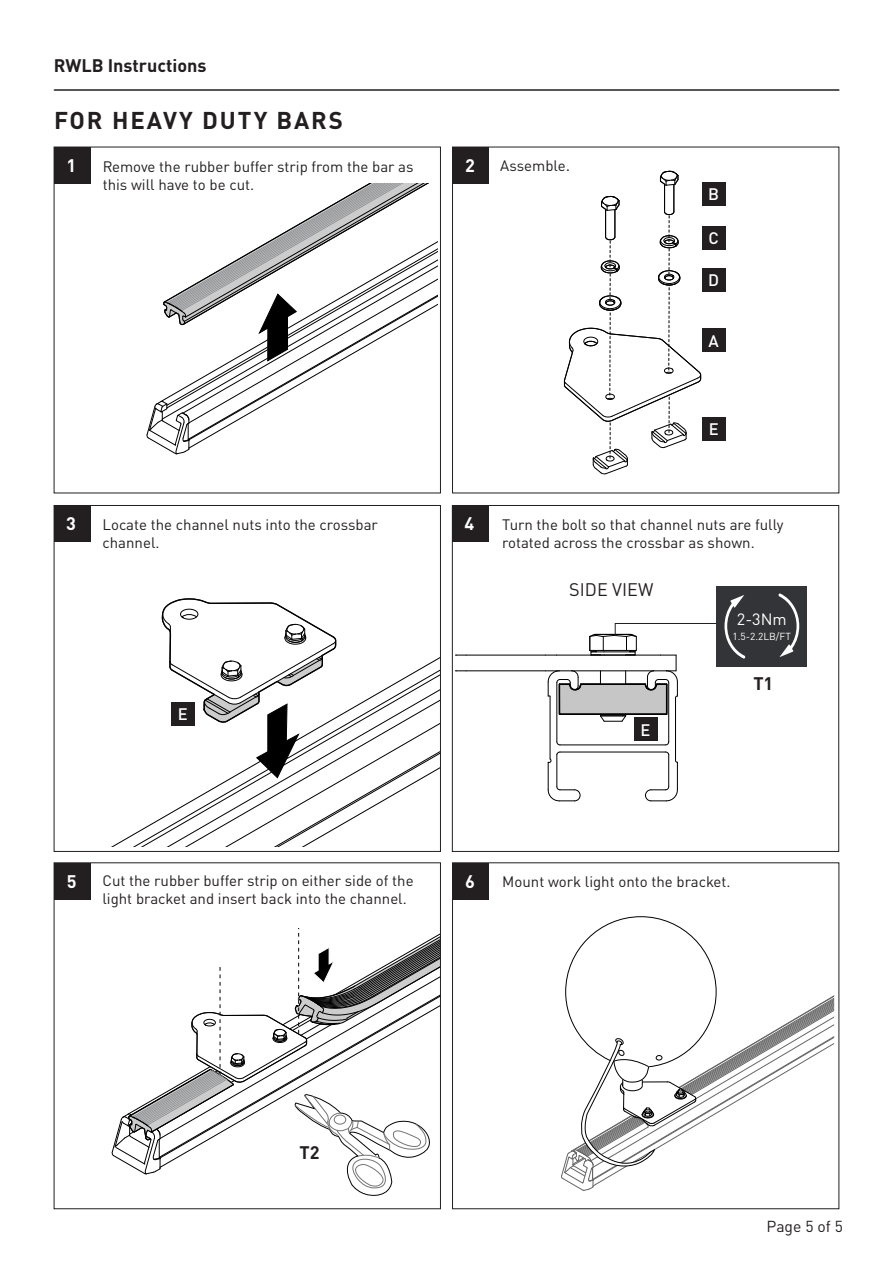
<style>
.page{position:relative;width:893px;height:1263px;background:#fff}
.page>*{position:absolute;margin:0;border:0;box-sizing:border-box;transform-origin:0 0}
.t1{font:700 24px "DINOT";letter-spacing:.08em;color:#231f20}
.t2{font:700 18px "DINOT";color:#231f20}
.t3{font:18px "DINOT";color:#231f20}
.t4{font:700 18px "DINOT";color:#fff}
.Parts_Numbers{font:500 16.5px "DINOT";color:#fff}
.t5{font:16.2px "DINOT";color:#fff}
.t6{font:15.75px "DINOT";color:#231f20}
.t7{font:15px/18px "DINOT";color:#231f20}
.t8{font:10.2px "DINOT";color:#fff}
.s1{font-size:16.5px}
</style>
<div class="page">
<hr style="left:54px;top:90px;width:785px;height:1px;background:#231f20">
<hr style="left:466px;top:655px;width:79px;height:1px;background:#000">
<hr style="left:466px;top:670px;width:79px;height:1px;background:#000">
<hr style="left:556px;top:683px;width:1px;height:59px;background:#000">
<hr style="left:560px;top:744px;width:106px;height:1px;background:#000">
<hr style="left:668px;top:683px;width:1px;height:59px;background:#000">
<hr style="left:675px;top:698px;width:1px;height:62px;background:#000">
<svg style="left:645px;top:741px;width:33px;height:61px"></svg>
<hr style="left:560px;top:752px;width:106px;height:1px;background:#000">
<svg style="left:547px;top:741px;width:34px;height:61px"></svg>
<hr style="left:550px;top:696px;width:1px;height:63px;background:#000">
<svg style="left:113px;top:657px;width:326px;height:189px"></svg>
<svg style="left:161px;top:598px;width:176px;height:181px"></svg>
<svg style="left:564px;top:171px;width:137px;height:303px"></svg>
<div style="left:702px;top:182px;width:24px;height:24px;background:#231f20"></div>
<div style="left:702px;top:226px;width:24px;height:24px;background:#231f20"></div>
<div style="left:702px;top:268px;width:24px;height:24px;background:#231f20"></div>
<div style="left:702px;top:417px;width:24px;height:24px;background:#231f20"></div>
<div style="left:171px;top:702px;width:24px;height:24px;background:#231f20"></div>
<div style="left:634px;top:717px;width:23px;height:24px;background:#231f20"></div>
<div style="left:702px;top:328px;width:24px;height:24px;background:#231f20"></div>
<svg style="left:146px;top:401px;width:44px;height:53px"></svg>
<svg style="left:162px;top:301px;width:179px;height:118px"></svg>
<svg style="left:164px;top:183px;width:274px;height:178px"></svg>
<svg style="left:561px;top:916px;width:273px;height:275px"></svg>
<div style="left:716px;top:586px;width:91px;height:80px;background:#333438"></div>
<svg style="left:724px;top:595px;width:21px;height:63px"></svg>
<svg style="left:778px;top:593px;width:21px;height:64px"></svg>
<svg style="left:545px;top:623px;width:172px;height:99px"></svg>
<svg style="left:112px;top:928px;width:327px;height:268px"></svg>
<div style="left:452px;top:505px;width:387px;height:346px;border:1px solid #231f20"></div>
<div style="left:452px;top:505px;width:36px;height:37px;background:#231f20"></div>
<div style="left:54px;top:863px;width:387px;height:346px;border:1px solid #231f20"></div>
<div style="left:452px;top:863px;width:387px;height:346px;border:1px solid #231f20"></div>
<div style="left:54px;top:505px;width:387px;height:346px;border:1px solid #231f20"></div>
<div style="left:54px;top:147px;width:36px;height:36px;background:#231f20"></div>
<div style="left:452px;top:147px;width:37px;height:36px;background:#231f20"></div>
<div style="left:54px;top:505px;width:36px;height:37px;background:#231f20"></div>
<div style="left:54px;top:863px;width:36px;height:36px;background:#231f20"></div>
<div style="left:452px;top:863px;width:37px;height:36px;background:#231f20"></div>
<p class="t2" style="left:54px;top:51px;width:154px">RWLB Instructions</p>
<p class="t1" style="left:54px;top:101px;width:291px">FOR HEAVY DUTY BARS</p>
<p class="t7" style="left:103px;top:156px;width:312px">Remove the rubber buffer strip from the bar as this will have to be cut.</p>
<p class="t7" style="left:500px;top:155px;width:72px">Assemble<span class="s1">.</span></p>
<p class="t4" style="left:67px;top:151px;width:11px">1</p>
<p class="t4" style="left:465px;top:151px;width:11px">2</p>
<p class="Parts_Numbers" style="left:708px;top:182px;width:12px">B</p>
<p class="Parts_Numbers" style="left:708px;top:226px;width:12px">C</p>
<p class="Parts_Numbers" style="left:708px;top:268px;width:12px">D</p>
<p class="Parts_Numbers" style="left:708px;top:328px;width:12px">A</p>
<p class="Parts_Numbers" style="left:709px;top:416px;width:11px">E</p>
<p class="t4" style="left:66px;top:510px;width:11px">3</p>
<p class="t4" style="left:464px;top:510px;width:11px">4</p>
<p class="t7" style="left:102px;top:514px;width:277px">Locate the channel nuts into the crossbar channel.</p>
<p class="t7" style="left:502px;top:514px;width:283px">Turn the bolt so that channel nuts are fully rotated across the crossbar as shown.</p>
<p class="Parts_Numbers" style="left:178px;top:702px;width:11px">E</p>
<p class="t3" style="left:569px;top:576px;width:86px">SIDE VIEW</p>
<p class="Parts_Numbers" style="left:641px;top:717px;width:11px">E</p>
<p class="t5" style="left:737px;top:607px;width:51px">2-3Nm</p>
<p class="t8" style="left:732px;top:628px;width:60px">1.5-2.2LB/FT</p>
<p class="t2" style="left:753px;top:670px;width:22px">T1</p>
<p class="t7" style="left:102px;top:871px;width:313px">Cut the rubber buffer strip on either side of the light bracket and insert back into the channel.</p>
<p class="t7" style="left:502px;top:872px;width:230px">Mount work light onto the bracket.</p>
<p class="t4" style="left:67px;top:868px;width:11px">5</p>
<p class="t4" style="left:465px;top:868px;width:11px">6</p>
<p class="t2" style="left:299px;top:1138px;width:22px">T2</p>
<p class="t6" style="left:767px;top:1214px;width:78px">Page 5 of 5</p>
</div>
